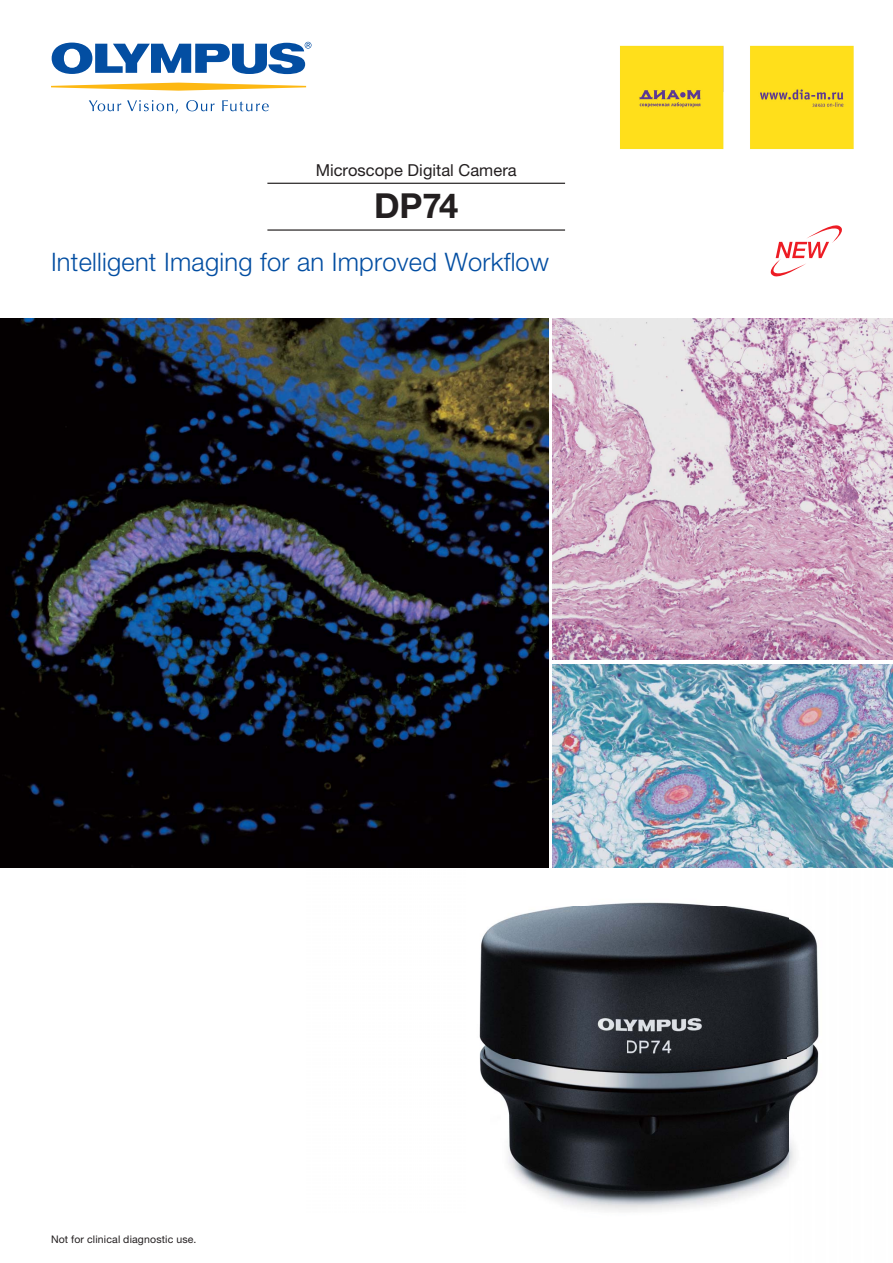
<style>
.page{position:relative;width:893px;height:1263px;background:#fff}
.page>*{position:absolute;margin:0;border:0;box-sizing:border-box;transform-origin:0 0}
.t1{font:700 34.5px "Helvetica Neue LT Std";color:#231f20}
.t2{font:300 25.5px "Helvetica Neue LT Std";letter-spacing:.01em;color:#034ea2}
.t3{font:16.5px "Helvetica Neue LT Std";letter-spacing:.005em;color:#231f20}
.t4{font:10.5px "Helvetica Neue LT Std";letter-spacing:.02em;color:#231f20}
</style>
<div class="page">
<img style="left:307px;top:753px;width:586px;height:459px">
<img style="left:0;top:319px;width:549px;height:548px">
<img style="left:553px;top:319px;width:340px;height:341px">
<img style="left:553px;top:664px;width:340px;height:203px">
<hr style="left:267px;top:183px;width:298px;height:1px;background:#231f20">
<hr style="left:267px;top:229px;width:298px;height:2px;background:#231f20">
<svg style="left:51px;top:83px;width:255px;height:8px"></svg>
<svg style="left:52px;top:42px;width:259px;height:32px"></svg>
<svg style="left:89px;top:100px;width:32px;height:11px"></svg>
<svg style="left:127px;top:100px;width:51px;height:14px"></svg>
<svg style="left:186px;top:100px;width:29px;height:11px"></svg>
<svg style="left:222px;top:100px;width:47px;height:11px"></svg>
<svg style="left:770px;top:225px;width:72px;height:52px"></svg>
<img style="left:620px;top:45px;width:234px;height:105px">
<p class="t3" style="left:316px;top:164px;width:203px">Microscope Digital Camera</p>
<h1 class="t1" style="left:374px;top:193px;width:86px">DP74</h1>
<p class="t2" style="left:51px;top:253px;width:499px">Intelligent Imaging for an Improved Workflow</p>
<p class="t4" style="left:51px;top:1235px;width:147px">Not for clinical diagnostic use.</p>
</div>
